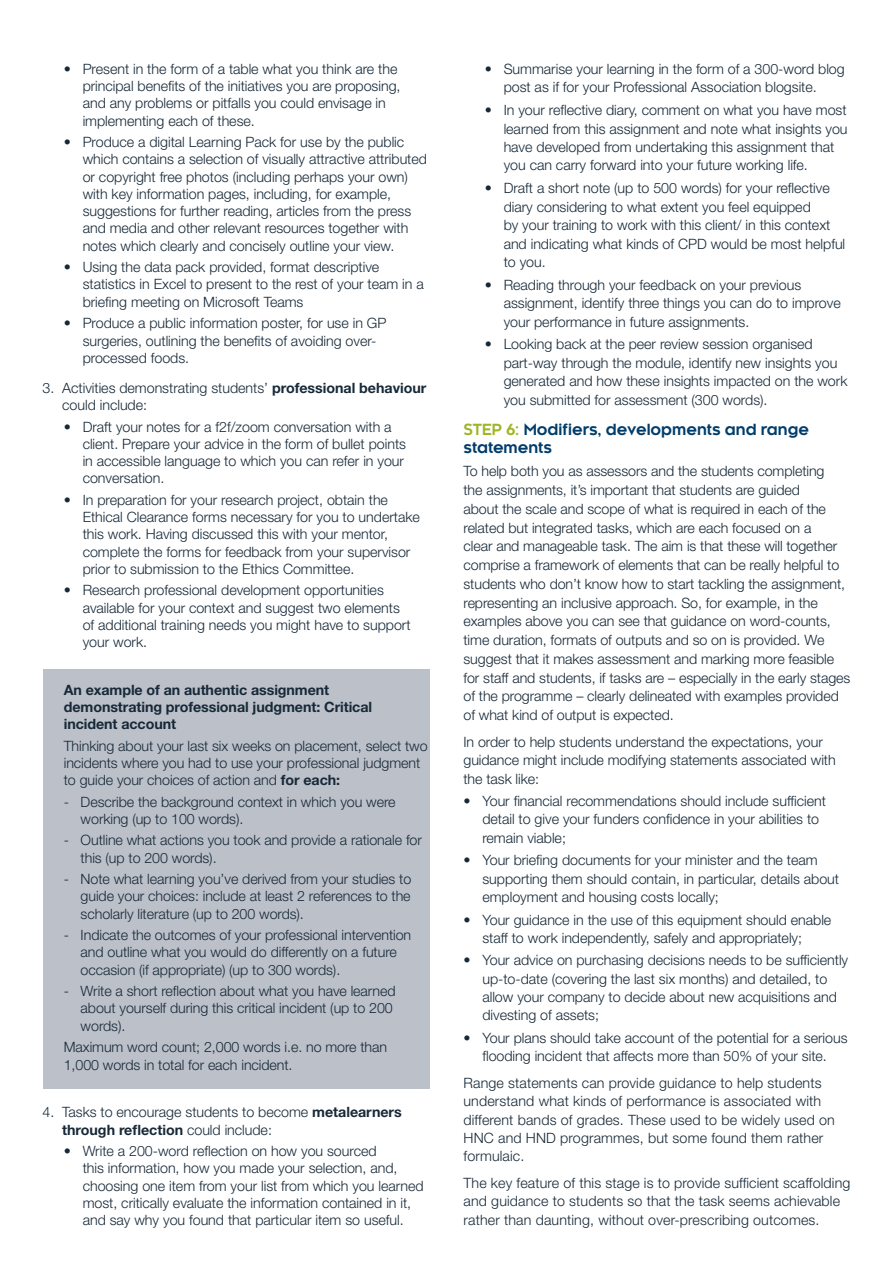
<style>
.page{position:relative;width:893px;height:1263px;background:#fff}
.page>*{position:absolute;margin:0;border:0;box-sizing:border-box;transform-origin:0 0}
.Heading{font:700 15px/18px "Kessel 105";color:#003d6a}
.Bullet_2_para{font:300 14.25px/17.2px "Helvetica Neue LT Std";color:#172938}
.Bullet_2_para-2{font:700 14.25px/17.2px "Helvetica Neue LT Std";letter-spacing:-.005em;color:#172938}
.s1{font-weight:700}
.s2{color:#a0b427}
</style>
<div class="page">
<div style="left:43px;top:669px;width:386px;height:419px;background:#bcc0c9"></div>
<p class="Bullet_2_para" style="left:83px;top:60px;width:319px;text-indent:-19px">• Present in the form of a table what you think are the principal benefits of the initiatives you are proposing, and any problems or pitfalls you could envisage in implementing each of these.</p>
<p class="Bullet_2_para" style="left:83px;top:133px;width:346px;text-indent:-19px">• Produce a digital Learning Pack for use by the public which contains a selection of visually attractive attributed or copyright free photos (including perhaps your own) with key information pages, including, for example, suggestions for further reading, articles from the press and media and other relevant resources together with notes which clearly and concisely outline your view.</p>
<p class="Bullet_2_para" style="left:83px;top:258px;width:343px;text-indent:-19px">• Using the data pack provided, format descriptive statistics in Excel to present to the rest of your team in a briefing meeting on Microsoft Teams</p>
<p class="Bullet_2_para" style="left:83px;top:314px;width:305px;text-indent:-19px">• Produce a public information poster, for use in GP surgeries, outlining the benefits of avoiding over&shy;processed foods.</p>
<p class="Bullet_2_para" style="left:62px;top:379px;width:366px;text-indent:-20px">3. Activities demonstrating students’ <span class="s1">professional behaviour </span>could include:</p>
<p class="Bullet_2_para" style="left:83px;top:417px;width:325px;text-indent:-19px">• Draft your notes for a f2f/zoom conversation with a client. Prepare your advice in the form of bullet points in accessible language to which you can refer in your conversation.</p>
<p class="Bullet_2_para" style="left:83px;top:491px;width:339px;text-indent:-19px">• In preparation for your research project, obtain the Ethical Clearance forms necessary for you to undertake this work. Having discussed this with your mentor, complete the forms for feedback from your supervisor prior to submission to the Ethics Committee.</p>
<p class="Bullet_2_para" style="left:83px;top:581px;width:329px;text-indent:-19px">• Research professional development opportunities available for your context and suggest two elements of additional training needs you might have to support your work.</p>
<p class="Bullet_2_para-2" style="left:64px;top:680px;width:310px">An example of an authentic assignment demonstrating professional judgment: Critical incident account</p>
<p class="Bullet_2_para" style="left:64px;top:736px;width:365px">Thinking about your last six weeks on placement, select two incidents where you had to use your professional judgment to guide your choices of action and <span class="s1">for each:</span></p>
<p class="Bullet_2_para" style="left:81px;top:792px;width:316px;text-indent:-17px">- Describe the background context in which you were working (up to 100 words).</p>
<p class="Bullet_2_para" style="left:81px;top:831px;width:343px;text-indent:-17px">- Outline what actions you took and provide a rationale for this (up to 200 words).</p>
<p class="Bullet_2_para" style="left:81px;top:870px;width:332px;text-align:justify;text-indent:-17px">- Note what learning you’ve derived from your studies to guide your choices: include at least 2 references to the scholarly literature (up to 200 words).</p>
<p class="Bullet_2_para" style="left:81px;top:926px;width:332px;text-indent:-17px">- Indicate the outcomes of your professional intervention and outline what you would do differently on a future occasion (if appropriate) (up to 300 words).</p>
<p class="Bullet_2_para" style="left:81px;top:982px;width:317px;text-indent:-17px">- Write a short reflection about what you have learned about yourself during this critical incident (up to 200 words).</p>
<p class="Bullet_2_para" style="left:64px;top:1038px;width:325px;line-height:17.7px">Maximum word count; 2,000 words i.e. no more than<br>1,000 words in total for each incident.</p>
<p class="Bullet_2_para" style="left:62px;top:1103px;width:341px;text-indent:-20px">4. Tasks to encourage students to become <span class="s1">metalearners through reflection</span> could include:</p>
<p class="Bullet_2_para" style="left:83px;top:1142px;width:343px;text-indent:-19px">• Write a 200-word reflection on how you sourced<br>this information, how you made your selection, and, choosing one item from your list from which you learned most, critically evaluate the information contained in it, and say why you found that particular item so useful.</p>
<p class="Bullet_2_para" style="left:504px;top:59px;width:343px;line-height:18.5px;text-indent:-19px">• Summarise your learning in the form of a 300-word blog post as if for your Professional Association blogsite.</p>
<p class="Bullet_2_para" style="left:504px;top:101px;width:345px;line-height:18.5px;text-indent:-19px">• In your reflective diary, comment on what you have most learned from this assignment and note what insights you have developed from undertaking this assignment that you can carry forward into your future working life.</p>
<p class="Bullet_2_para" style="left:504px;top:179px;width:343px;line-height:18.5px;text-indent:-19px">• Draft a short note (up to 500 words) for your reflective diary considering to what extent you feel equipped<br>by your training to work with this client/ in this context and indicating what kinds of CPD would be most helpful to you.</p>
<p class="Bullet_2_para" style="left:504px;top:275px;width:339px;line-height:18.5px;text-indent:-19px">• Reading through your feedback on your previous assignment, identify three things you can do to improve your performance in future assignments.</p>
<p class="Bullet_2_para" style="left:504px;top:335px;width:345px;line-height:18.5px;text-indent:-19px">• Looking back at the peer review session organised part-way through the module, identify new insights you generated and how these insights impacted on the work you submitted for assessment (300 words).</p>
<p class="Heading" style="left:463px;top:421px;width:347px"><span class="s2">STEP 6:</span> Modifiers, developments and range statements</p>
<p class="Bullet_2_para" style="left:463px;top:462px;width:388px;line-height:18.8px">To help both you as assessors and the students completing<br>the assignments, it’s important that students are guided<br>about the scale and scope of what is required in each of the related but integrated tasks, which are each focused on a<br>clear and manageable task. The aim is that these will together comprise a framework of elements that can be really helpful to students who don’t know how to start tackling the assignment, representing an inclusive approach. So, for example, in the examples above you can see that guidance on word-counts, time duration, formats of outputs and so on is provided. We suggest that it makes assessment and marking more feasible for staff and students, if tasks are – especially in the early stages of the programme – clearly delineated with examples provided of what kind of output is expected.</p>
<p class="Bullet_2_para" style="left:463px;top:732px;width:374px;line-height:18.3px">In order to help students understand the expectations, your guidance might include modifying statements associated with the task like:</p>
<p class="Bullet_2_para" style="left:482px;top:792px;width:345px;line-height:18.3px;text-indent:-19px">• Your financial recommendations should include sufficient detail to give your funders confidence in your abilities to remain viable;</p>
<p class="Bullet_2_para" style="left:482px;top:851px;width:358px;line-height:18.3px;text-indent:-19px">• Your briefing documents for your minister and the team supporting them should contain, in particular, details about employment and housing costs locally;</p>
<p class="Bullet_2_para" style="left:482px;top:910px;width:350px;line-height:18.3px;text-indent:-19px">• Your guidance in the use of this equipment should enable staff to work independently, safely and appropriately;</p>
<p class="Bullet_2_para" style="left:482px;top:951px;width:367px;line-height:18.3px;text-indent:-19px">• Your advice on purchasing decisions needs to be sufficiently up-to-date (covering the last six months) and detailed, to allow your company to decide about new acquisitions and divesting of assets;</p>
<p class="Bullet_2_para" style="left:463px;top:1028px;width:386px;line-height:18.3px;text-align:center">• Your plans should take account of the potential for a serious flooding incident that affects more than 50% of your site.</p>
<p class="Bullet_2_para" style="left:463px;top:1073px;width:373px;line-height:18.3px">Range statements can provide guidance to help students understand what kinds of performance is associated with different bands of grades. These used to be widely used on HNC and HND programmes, but some found them rather formulaic.</p>
<p class="Bullet_2_para" style="left:463px;top:1173px;width:388px;line-height:18.3px">The key feature of this stage is to provide sufficient scaffolding and guidance to students so that the task seems achievable rather than daunting, without over-prescribing outcomes.</p>
</div>
